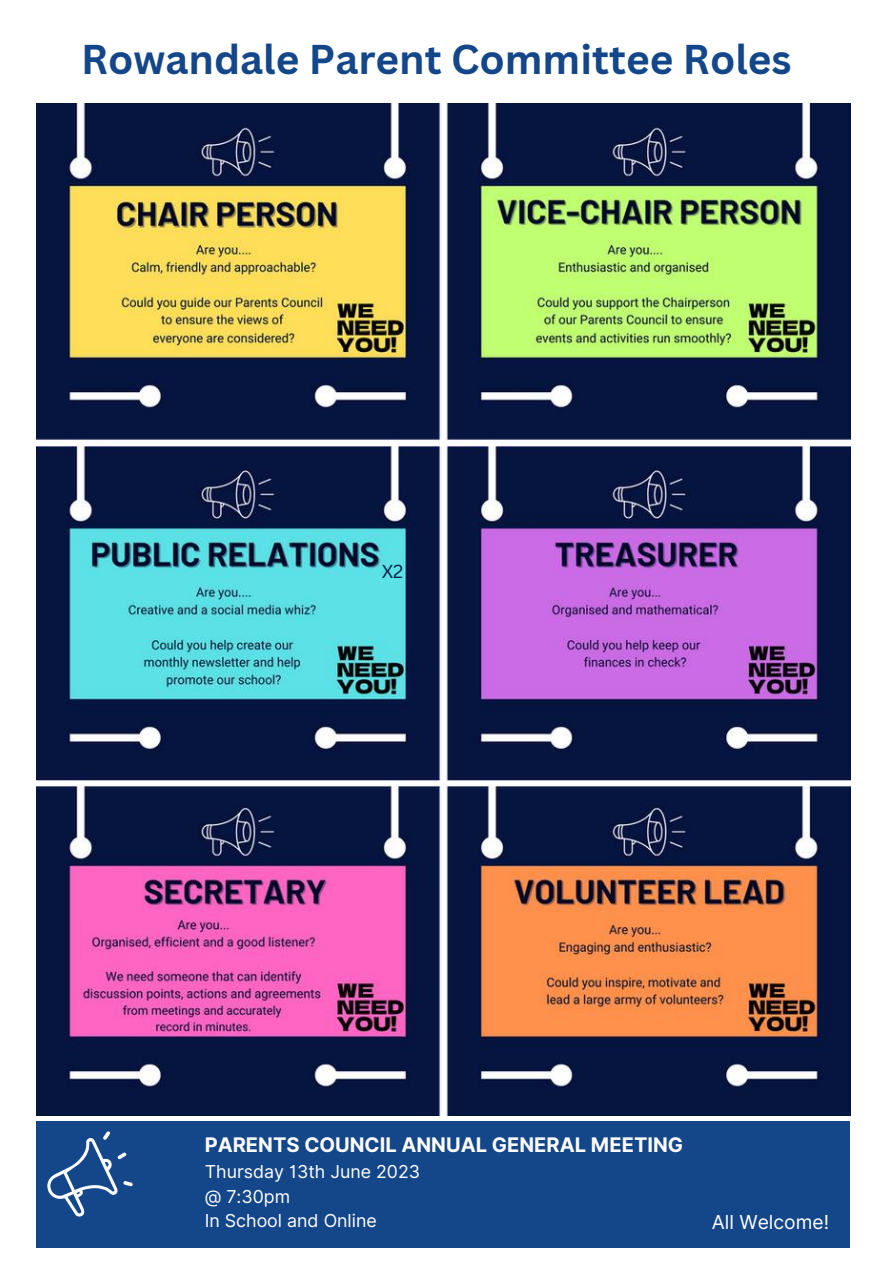
<style>
.page{position:relative;width:894px;height:1264px;background:#fff}
.page>*{position:absolute;margin:0;border:0;box-sizing:border-box;transform-origin:0 0}
.t1{font:700 40.5px "Canva Sans";color:#14468a}
.t2{font:700 20.1px "Inter";color:#fefdfc}
.t3{font:19.35px "Inter";color:#fff}
.t4{font:18.3px "Canva Sans";color:#041e42}
.t5{font:17.85px/24.8px "Inter";color:#fff}
</style>
<div class="page">
<img style="left:36px;top:103px;width:814px;height:1011px">
<div style="left:36px;top:1120px;width:813px;height:127px;background:#14468a"></div>
<svg style="left:47px;top:1131px;width:86px;height:85px"></svg>
<h1 class="t1" style="left:81px;top:30px;width:711px">Rowandale Parent Committee Roles</h1>
<p class="t4" style="left:381px;top:558px;width:23px">X2</p>
<p class="t2" style="left:205px;top:1132px;width:480px">PARENTS COUNCIL ANNUAL GENERAL MEETING</p>
<p class="t5" style="left:205px;top:1158px;width:217px">Thursday 13th June 2023 @ 7:30pm<br>In School and Online</p>
<p class="t3" style="left:711px;top:1210px;width:119px">All Welcome!</p>
</div>
